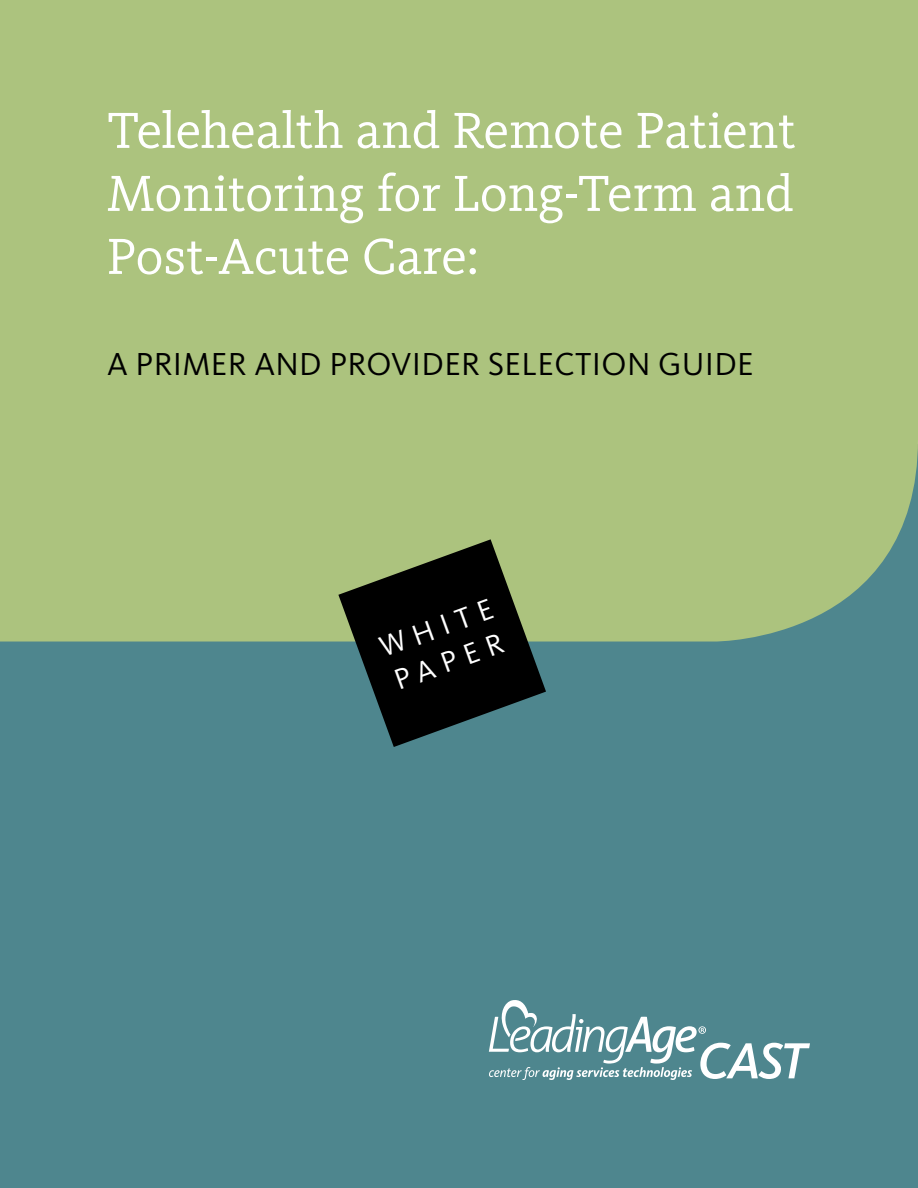
<style>
.page{position:relative;width:918px;height:1188px;background:#fff}
.page>*{position:absolute;margin:0;border:0;box-sizing:border-box;transform-origin:0 0}
.t1{font:52.5px/63px "Kievit Slab Pro";letter-spacing:-.005em;color:#fff;text-align:justify}
.t2{font:33px "Kievit OT";letter-spacing:.01em;color:#000}
.t3{font:30px/36px "Kievit OT";color:#fff}
</style>
<div class="page">
<div style="left:0;top:445px;width:918px;height:743px;background:#4e868e"></div>
<div style="left:0;top:0;width:918px;height:642px;background:#acc37e"></div>
<svg style="left:338px;top:539px;width:208px;height:208px"></svg>
<svg style="left:489px;top:1000px;width:321px;height:80px"></svg>
<p class="t1" style="left:107px;top:99px;width:691px">Telehealth and Remote Patient Monitoring for Long-Term and Post-Acute Care:</p>
<p class="t2" style="left:107px;top:344px;width:648px">A PRIMER AND PROVIDER SELECTION GUIDE</p>
<p class="t3" style="left:374px;top:631px;width:120px;rotate:-20deg">WHITE<br>PAPER</p>
</div>
